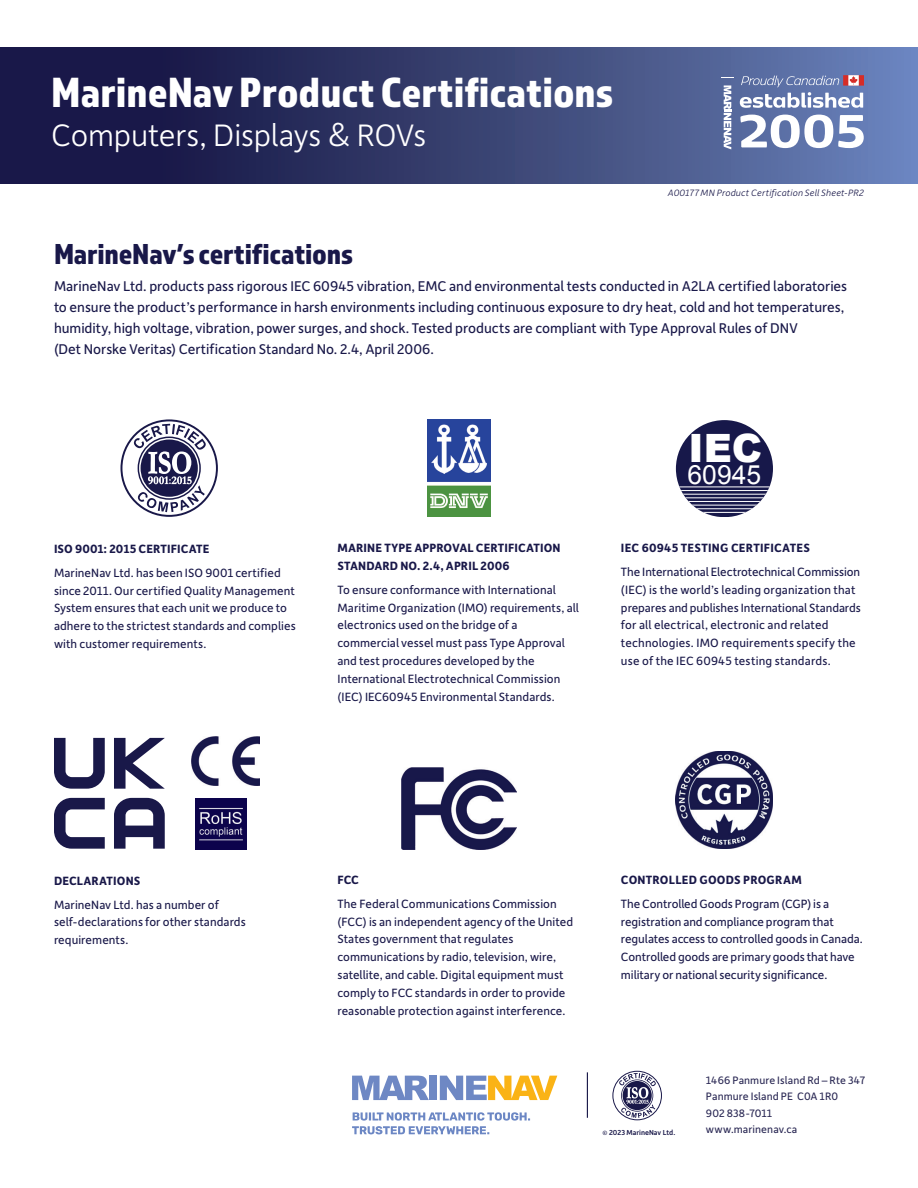
<style>
.page{position:relative;width:918px;height:1188px;background:#fff}
.page>*{position:absolute;margin:0;border:0;box-sizing:border-box;transform-origin:0 0}
.t1{font:43.8px "Almaq Refined";color:#fff}
.t2{font:900 39px "Arial";color:#fff}
.t3{font:300 33px "Depot New";letter-spacing:-.005em;color:#fff}
.t4{font:30px "Almaq Refined";letter-spacing:-.01em;color:#191849}
.t5{font:26.55px "Arial";color:#fff}
.t6{font:15px/21px "Depot New";letter-spacing:-.005em;color:#191849}
.t7{font:12.75px/17.9px "Depot New";letter-spacing:.005em;color:#191849}
.t8{font:700 12.75px/17.9px "Depot New";letter-spacing:.01em;color:#191849}
.t9{font:11.55px/16.5px "Depot New";letter-spacing:.01em;color:#2a2854}
.t10{font:italic 300 9.75px "Depot New";letter-spacing:.015em;color:#191849}
.t11{font:500 7.65px "Depot New";color:#191849}
</style>
<div class="page">
<svg style="left:0;top:48px;width:918px;height:136px;background:#374071"></svg>
<svg style="left:612px;top:1071px;width:50px;height:49px"></svg>
<hr style="left:587px;top:1072px;width:1px;height:46px;background:#191849">
<svg style="left:352px;top:1076px;width:77px;height:24px"></svg>
<div style="left:430px;top:1076px;width:7px;height:24px;background:#6e88c4"></div>
<svg style="left:440px;top:1076px;width:117px;height:24px"></svg>
<svg style="left:352px;top:1112px;width:178px;height:22px"></svg>
<svg style="left:740px;top:115px;width:124px;height:33px"></svg>
<svg style="left:724px;top:85px;width:7px;height:64px"></svg>
<svg style="left:721px;top:77px;width:13px;height:1px"></svg>
<svg style="left:740px;top:75px;width:124px;height:33px"></svg>
<svg style="left:121px;top:419px;width:97px;height:98px"></svg>
<img style="left:192px;top:737px;width:67px;height:48px">
<img style="left:196px;top:799px;width:50px;height:51px">
<img style="left:428px;top:419px;width:62px;height:98px">
<img style="left:402px;top:768px;width:115px;height:82px">
<div style="left:676px;top:420px;width:97px;height:97px;background:#17184a;border-radius:50%"></div>
<hr style="left:676px;top:494px;width:97px;height:1px;background:#fff">
<hr style="left:676px;top:497px;width:97px;height:1px;background:#fff">
<hr style="left:676px;top:501px;width:97px;height:1px;background:#fff">
<hr style="left:676px;top:505px;width:97px;height:1px;background:#fff">
<hr style="left:676px;top:508px;width:97px;height:1px;background:#fff">
<hr style="left:676px;top:512px;width:97px;height:1px;background:#fff">
<hr style="left:676px;top:487px;width:97px;height:1px;background:#fff">
<hr style="left:676px;top:490px;width:97px;height:1px;background:#fff">
<img style="left:676px;top:751px;width:97px;height:98px">
<svg style="left:54px;top:738px;width:51px;height:51px"></svg>
<svg style="left:114px;top:738px;width:51px;height:51px"></svg>
<svg style="left:54px;top:798px;width:51px;height:51px"></svg>
<svg style="left:114px;top:798px;width:51px;height:51px"></svg>
<h1 class="t1" style="left:51px;top:66px;width:564px">MarineNav Product Certifications</h1>
<h3 class="t3" style="left:51px;top:113px;width:377px">Computers, Displays &amp; ROVs</h3>
<p class="t10" style="left:668px;top:187px;width:198px">A00177 MN Product Certification Sell Sheet-PR2</p>
<h3 class="t4" style="left:54px;top:235px;width:301px">MarineNav’s certifications</h3>
<p class="t6" style="left:54px;top:275px;width:795px">MarineNav Ltd. products pass rigorous IEC 60945 vibration, EMC and environmental tests conducted in A2LA certified laboratories to ensure the product’s performance in harsh environments including continuous exposure to dry heat, cold and hot temperatures, humidity, high voltage, vibration, power surges, and shock. Tested products are compliant with Type Approval Rules of DNV<br>(Det Norske Veritas) Certification Standard No. 2.4, April 2006.</p>
<p class="t8" style="left:54px;top:539px;width:157px">ISO 9001: 2015 CERTIFICATE</p>
<p class="t7" style="left:54px;top:563px;width:243px">MarineNav Ltd. has been ISO 9001 certified since 2011. Our certified Quality Management System ensures that each unit we produce to adhere to the strictest standards and complies with customer requirements.</p>
<p class="t8" style="left:337px;top:539px;width:225px">MARINE TYPE APPROVAL CERTIFICATION<br>STANDARD NO. 2.4, APRIL 2006</p>
<p class="t7" style="left:337px;top:580px;width:243px">To ensure conformance with International Maritime Organization (IMO) requirements, all electronics used on the bridge of a commercial vessel must pass Type Approval and test procedures developed by the International Electrotechnical Commission (IEC) IEC60945 Environmental Standards.</p>
<h2 class="t2" style="left:689px;top:419px;width:75px">IEC</h2>
<h3 class="t5" style="left:688px;top:458px;width:75px">60945</h3>
<p class="t8" style="left:621px;top:539px;width:191px">IEC 60945 TESTING CERTIFICATES</p>
<p class="t7" style="left:621px;top:562px;width:241px">The International Electrotechnical Commission (IEC) is the world’s leading organization that prepares and publishes International Standards for all electrical, electronic and related technologies. IMO requirements specify the use of the IEC 60945 testing standards.</p>
<p class="t8" style="left:54px;top:871px;width:88px">DECLARATIONS</p>
<p class="t7" style="left:54px;top:895px;width:193px">MarineNav Ltd. has a number of self-declarations for other standards requirements.</p>
<p class="t8" style="left:337px;top:870px;width:23px">FCC</p>
<p class="t7" style="left:337px;top:894px;width:237px">The Federal Communications Commission (FCC) is an independent agency of the United States government that regulates communications by radio, television, wire, satellite, and cable. Digital equipment must comply to FCC standards in order to provide reasonable protection against interference.</p>
<p class="t8" style="left:621px;top:870px;width:182px">CONTROLLED GOODS PROGRAM</p>
<p class="t7" style="left:621px;top:894px;width:243px">The Controlled Goods Program (CGP) is a registration and compliance program that regulates access to controlled goods in Canada.<br>Controlled goods are primary goods that have military or national security significance.</p>
<p class="t9" style="left:706px;top:1071px;width:160px">1466 Panmure Island Rd – Rte 347<br>Panmure Island PE C0A 1R0<br>902 838-7011</p>
<p class="t11" style="left:603px;top:1127px;width:74px">© 2023 MarineNav Ltd.</p>
<p class="t9" style="left:706px;top:1121px;width:93px">www.marinenav.ca</p>
</div>
